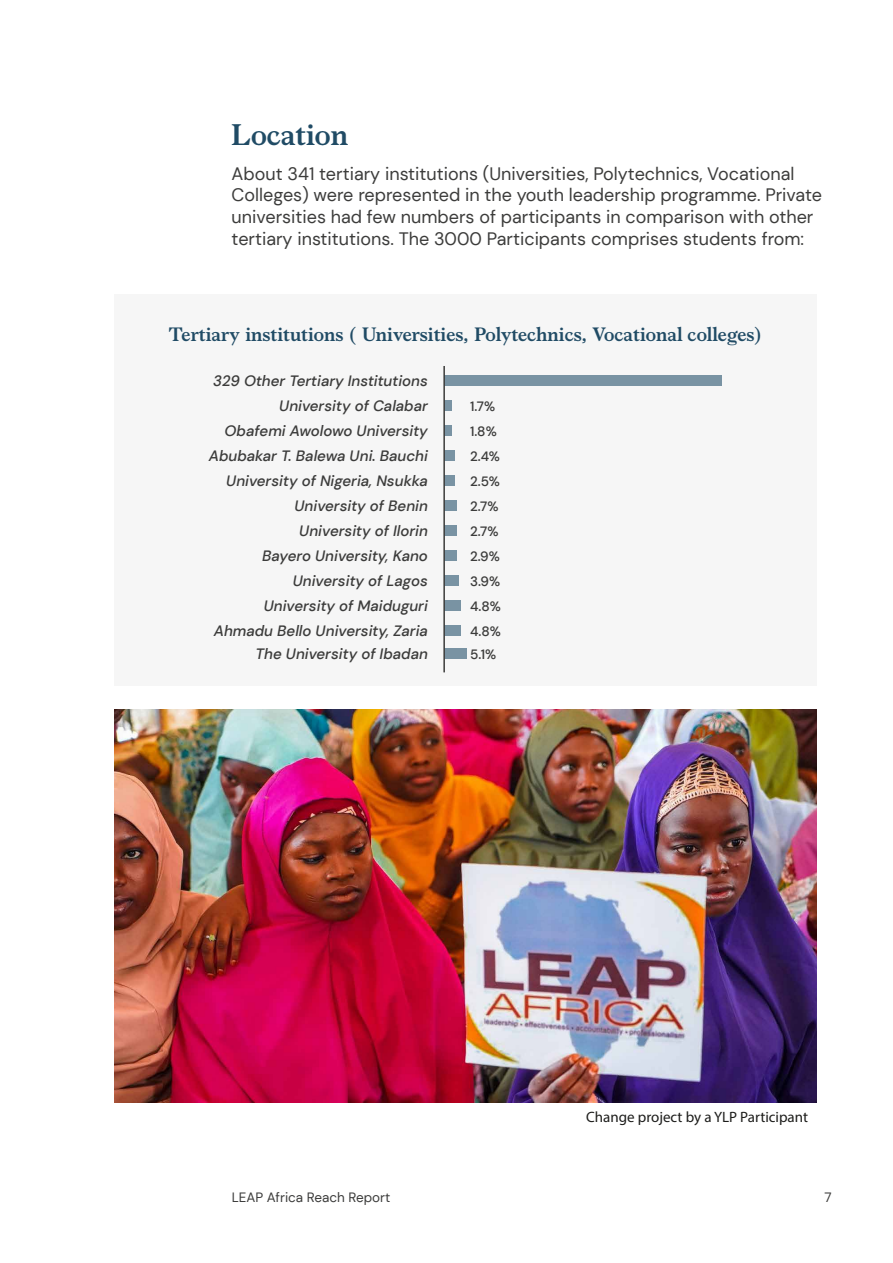
<style>
.page{position:relative;width:893px;height:1263px;background:#fff}
.page>*{position:absolute;margin:0;border:0;box-sizing:border-box;transform-origin:0 0}
.t1{font:700 30px "Bower";color:#204b65}
.t2{font:700 19.5px "Bower";color:#204b65}
.t3{font:18px/21.6px "DM Sans";color:#3c3c3b}
.t4{font:italic 500 15px/24.9px "DM Sans";color:#3c3c3b;text-align:right}
.t5{font:15px "Myriad Pro";color:#1d1d1b}
.t6{font:500 13.5px/24.9px "DM Sans";color:#3c3c3b}
.t7{font:13.5px "DM Sans";color:#3c3c3b}
</style>
<div class="page">
<img style="left:114px;top:710px;width:702px;height:392px">
<div style="left:114px;top:294px;width:702px;height:392px;background:#f6f6f6"></div>
<div style="left:444px;top:375px;width:278px;height:11px;background:#7993a3"></div>
<div style="left:444px;top:400px;width:8px;height:11px;background:#7993a3"></div>
<div style="left:444px;top:425px;width:8px;height:11px;background:#7993a3"></div>
<div style="left:444px;top:450px;width:11px;height:11px;background:#7993a3"></div>
<div style="left:444px;top:475px;width:11px;height:11px;background:#7993a3"></div>
<div style="left:444px;top:500px;width:12px;height:11px;background:#7993a3"></div>
<div style="left:444px;top:525px;width:12px;height:11px;background:#7993a3"></div>
<div style="left:444px;top:550px;width:12px;height:11px;background:#7993a3"></div>
<div style="left:444px;top:575px;width:15px;height:11px;background:#7993a3"></div>
<div style="left:444px;top:600px;width:17px;height:11px;background:#7993a3"></div>
<div style="left:444px;top:625px;width:17px;height:11px;background:#7993a3"></div>
<div style="left:444px;top:648px;width:23px;height:11px;background:#7993a3"></div>
<hr style="left:443px;top:366px;width:2px;height:306px;background:#3c3c3b">
<h1 class="t1" style="left:232px;top:112px;width:118px">Location</h1>
<p class="t3" style="left:232px;top:163px;width:592px">About 341 tertiary institutions (Universities, Polytechnics, Vocational Colleges) were represented in the youth leadership programme. Private universities had few numbers of participants in comparison with other tertiary institutions. The 3000 Participants comprises students from:</p>
<h2 class="t2" style="left:169px;top:320px;width:594px">Tertiary institutions ( Universities, Polytechnics, Vocational colleges)</h2>
<p class="t4" style="left:213px;top:368px;width:216px">329 Other Tertiary Institutions<br>University of Calabar</p>
<p class="t6" style="left:470px;top:394px;width:32px">1.7%<br>1.8%<br>2.4%<br>2.5%<br>2.7%<br>2.7%<br>2.9%<br>3.9%<br>4.8%<br>4.8%</p>
<p class="t6" style="left:470px;top:641px;width:28px">5.1%</p>
<p class="t4" style="left:209px;top:418px;width:221px">Obafemi Awolowo University<br>Abubakar T. Balewa Uni. Bauchi<br>University of Nigeria, Nsukka<br>University of Benin<br>University of Ilorin<br>Bayero University, Kano<br>University of Lagos<br>University of Maiduguri<br>Ahmadu Bello University, Zaria</p>
<p class="t4" style="left:256px;top:641px;width:174px">The University of Ibadan</p>
<p class="t5" style="left:586px;top:1108px;width:223px">Change project by a YLP Participant</p>
<p class="t7" style="left:232px;top:1189px;width:160px">LEAP Africa Reach Report</p>
<p class="t7" style="left:825px;top:1189px;width:9px">7</p>
</div>
